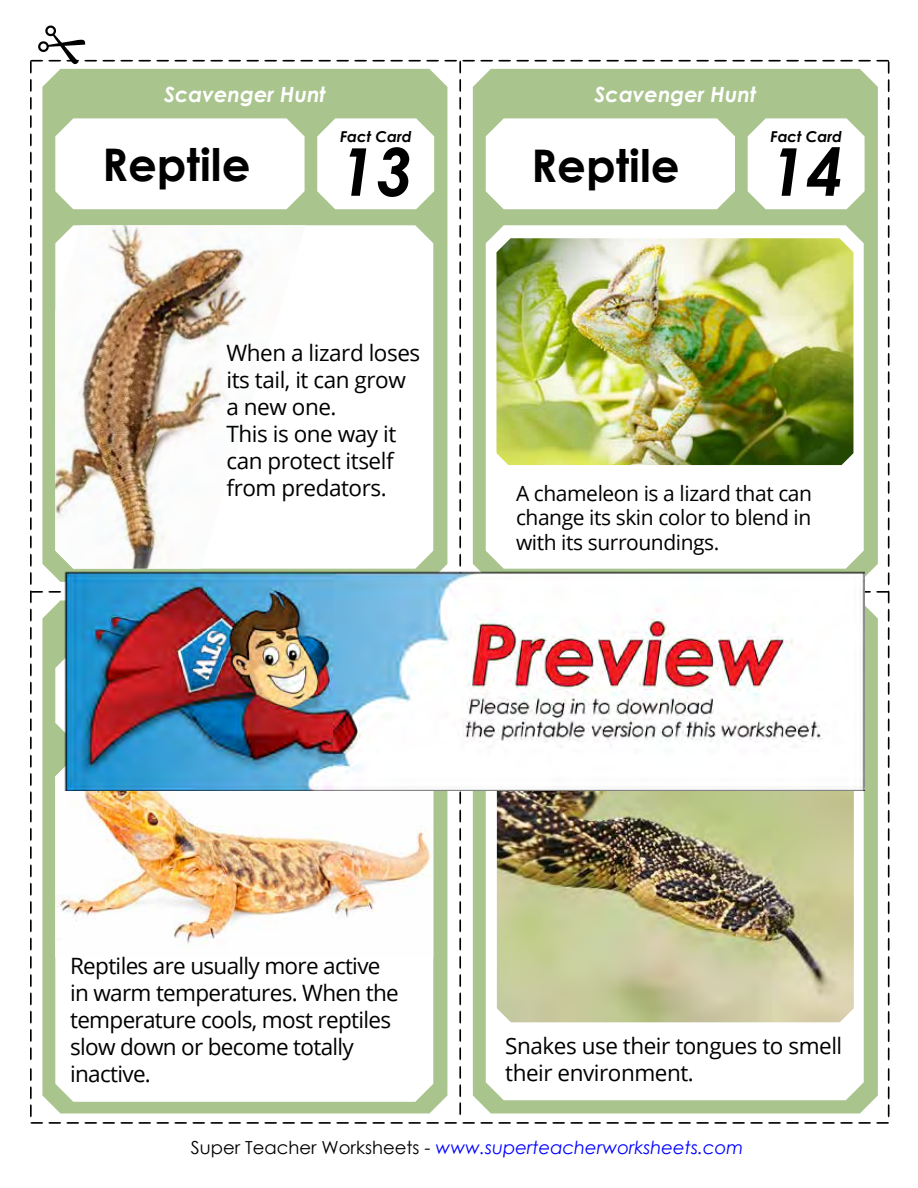
<style>
.page{position:relative;width:918px;height:1188px;background:#fff}
.page>*{position:absolute;margin:0;border:0;box-sizing:border-box;transform-origin:0 0}
.t1{font:italic 700 66px "Century Gothic 2";color:#000}
.t2{font:700 45px "Century Gothic 2";color:#000}
.t3{font:22.5px/27px "Open Sans";letter-spacing:-.02em;color:#000}
.t4{font:21px/24.8px "Open Sans";letter-spacing:-.02em;color:#000;text-align:justify}
.t5{font:italic 700 21px "Century Gothic 2";color:#fff}
.t6{font:italic 18px "Century Gothic 2";color:#00f}
.t7{font:italic 700 15px "Century Gothic 2";color:#000}
.s1{font-style:normal;color:#000}
</style>
<div class="page">
<img style="left:30px;top:26px;width:860px;height:1034px">
<svg style="left:30px;top:1066px;width:860px;height:58px"></svg>
<img style="left:57px;top:570px;width:808px;height:220px">
<p class="t5" style="left:164px;top:79px;width:163px">Scavenger Hunt</p>
<p class="t5" style="left:595px;top:79px;width:163px">Scavenger Hunt</p>
<p class="t7" style="left:340px;top:126px;width:73px">Fact Card</p>
<h1 class="t1" style="left:339px;top:122px;width:75px">13</h1>
<h2 class="t2" style="left:102px;top:130px;width:150px">Reptile</h2>
<h2 class="t2" style="left:531px;top:132px;width:150px">Reptile</h2>
<p class="t7" style="left:771px;top:126px;width:73px">Fact Card</p>
<h1 class="t1" style="left:769px;top:122px;width:75px">14</h1>
<p class="t3" style="left:226px;top:338px;width:195px">When a lizard loses its tail, it can grow a new one.<br>This is one way it can protect itself from predators.</p>
<p class="t4" style="left:516px;top:480px;width:298px">A chameleon is a lizard that can change its skin color to blend in with its surroundings.</p>
<p class="t3" style="left:70px;top:952px;width:330px">Reptiles are usually more active in warm temperatures. When the temperature cools, most reptiles slow down or become totally inactive.</p>
<p class="t3" style="left:505px;top:1032px;width:339px">Snakes use their tongues to smell their environment.</p>
<p class="t6" style="left:191px;top:1134px;width:554px"><span class="s1">Super Teacher Worksheets -</span> www.superteacherworksheets.com</p>
</div>
